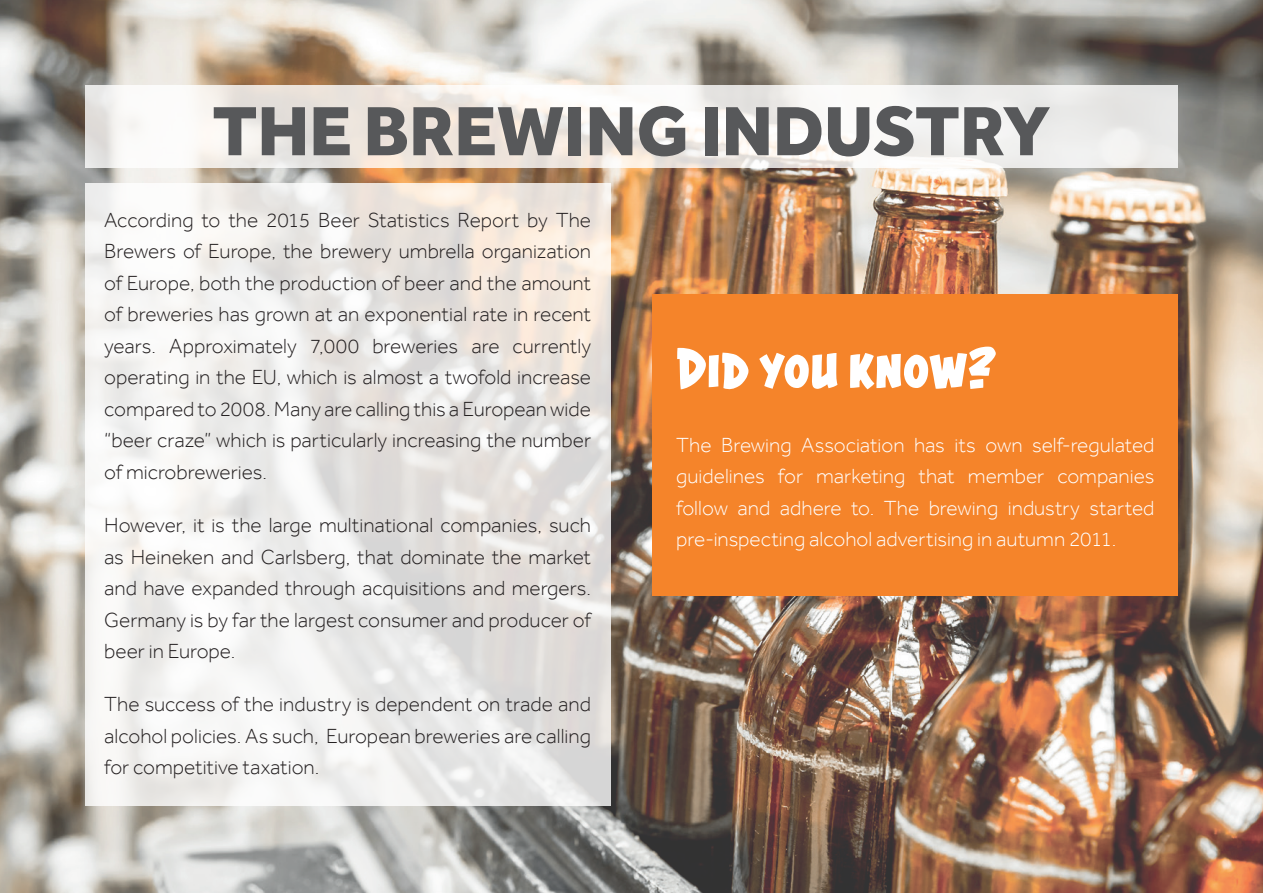
<style>
.page{position:relative;width:1263px;height:893px;background:#fff}
.page>*{position:absolute;margin:0;border:0;box-sizing:border-box;transform-origin:0 0}
.t1{font:800 72px "Effra";color:#57585a}
.t2{font:700 60px "Astounder Squared BB";letter-spacing:-.005em;color:#fff}
.t3{font:300 21px/31.5px "Effra";color:#231f20;text-align:justify}
.t4{font:300 21px/31.5px "Effra";color:#fff;text-align:justify}
</style>
<div class="page">
<img style="left:0;top:0;width:1263px;height:893px">
<svg style="left:85px;top:85px;width:1093px;height:83px"></svg>
<svg style="left:85px;top:183px;width:525px;height:622px"></svg>
<div style="left:653px;top:294px;width:525px;height:302px;background:#f5842a"></div>
<h1 class="t1" style="left:212px;top:101px;width:840px">THE BREWING INDUSTRY</h1>
<p class="t3" style="left:104px;top:205px;width:488px">According to the 2015 Beer Statistics Report by The Brewers of Europe, the brewery umbrella organization of Europe, both the production of beer and the amount of breweries has grown at an exponential rate in recent years. Approximately 7,000 breweries are currently operating in the EU, which is almost a twofold increase compared to 2008. Many are calling this a European wide “beer craze” which is particularly increasing the number of microbreweries.</p>
<p class="t3" style="left:104px;top:510px;width:488px">However, it is the large multinational companies, such as Heineken and Carlsberg, that dominate the market and have expanded through acquisitions and mergers.<br>Germany is by far the largest consumer and producer of beer in Europe.</p>
<p class="t3" style="left:104px;top:689px;width:488px">The success of the industry is dependent on trade and alcohol policies. As such, European breweries are calling for competitive taxation.</p>
<h2 class="t2" style="left:676px;top:332px;width:322px">Did you know?</h2>
<p class="t4" style="left:676px;top:429px;width:480px">The Brewing Association has its own self-regulated guidelines for marketing that member companies follow and adhere to. The brewing industry started pre-inspecting alcohol advertising in autumn 2011.</p>
</div>
